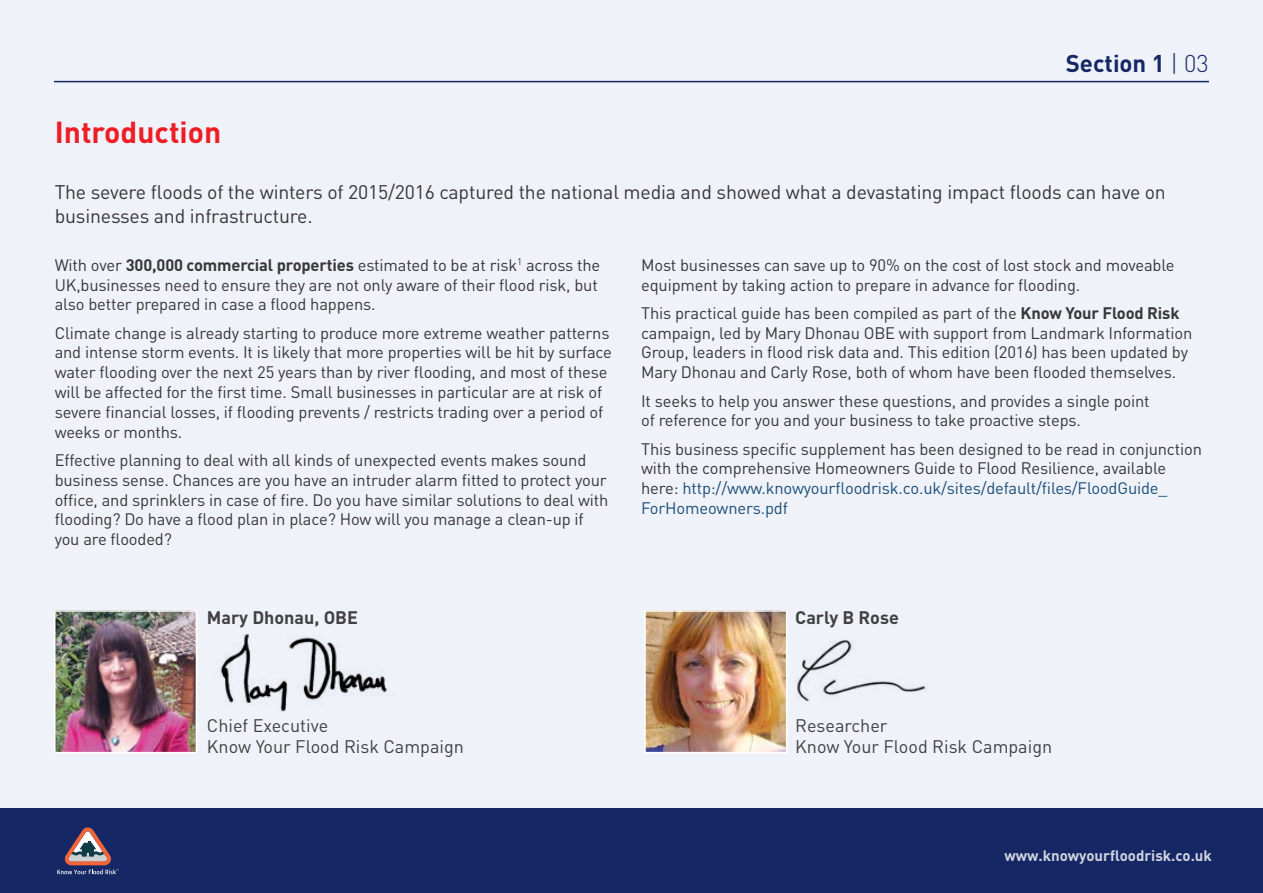
<style>
.page{position:relative;width:1263px;height:893px;background:#f0f2f9}
.page>*{position:absolute;margin:0;border:0;box-sizing:border-box;transform-origin:0 0}
.t1{font:700 30px "DIN Pro";color:#ed1d24}
.t2{font:700 24px "DIN Pro";color:#162765}
.t3{font:19.5px/23.4px "DIN Pro";letter-spacing:-.01em;color:#383738}
.t4{font:18px/21.6px "DIN Pro";color:#414042}
.t5{font:700 18px "DIN Pro";color:#414042}
.t6{font:16.5px/19.8px "DIN Pro";letter-spacing:-.01em;color:#383738}
.t7{font:700 15px "DIN Pro";color:#fff}
.s1{font-weight:300}
.s2{font-weight:700}
.s3{color:#1c4e78}
</style>
<div class="page">
<div style="left:0;top:808px;width:1263px;height:85px;background:#162765"></div>
<svg style="left:57px;top:827px;width:62px;height:47px"></svg>
<hr style="left:54px;top:81px;width:1155px;height:1px;background:#162765">
<img style="left:647px;top:613px;width:137px;height:137px">
<div style="left:644px;top:610px;width:143px;height:143px;border:2px solid #fff"></div>
<img style="left:57px;top:613px;width:137px;height:137px">
<div style="left:54px;top:610px;width:143px;height:143px;border:2px solid #fff"></div>
<img style="left:797px;top:640px;width:130px;height:62px">
<img style="left:220px;top:635px;width:168px;height:76px">
<h1 class="t1" style="left:55px;top:111px;width:168px">Introduction</h1>
<h2 class="t2" style="left:1066px;top:47px;width:145px">Section 1 <span class="s1">| 03</span></h2>
<p class="t3" style="left:55px;top:180px;width:1113px">The severe floods of the winters of 2015/2016 captured the national media and showed what a devastating impact floods can have on businesses and infrastructure.</p>
<p class="t6" style="left:55px;top:254px;width:547px">With over <span class="s2">300,000 commercial properties</span> estimated to be at risk<sup>1</sup> across the<br>UK,businesses need to ensure they are not only aware of their flood risk, but also better prepared in case a flood happens.</p>
<p class="t6" style="left:55px;top:322px;width:559px">Climate change is already starting to produce more extreme weather patterns and intense storm events. It is likely that more properties will be hit by surface water flooding over the next 25 years than by river flooding, and most of these will be affected for the first time. Small businesses in particular are at risk of severe financial losses, if flooding prevents / restricts trading over a period of weeks or months.</p>
<p class="t6" style="left:55px;top:449px;width:555px">Effective planning to deal with all kinds of unexpected events makes sound business sense. Chances are you have an intruder alarm fitted to protect your office, and sprinklers in case of fire. Do you have similar solutions to deal with flooding? Do have a flood plan in place? How will you manage a clean-up if you are flooded?</p>
<p class="t6" style="left:641px;top:254px;width:535px">Most businesses can save up to 90% on the cost of lost stock and moveable equipment by taking action to prepare in advance for flooding.</p>
<p class="t6" style="left:641px;top:302px;width:553px">This practical guide has been compiled as part of the <span class="s2">Know Your Flood Risk </span>campaign, led by Mary Dhonau OBE with support from Landmark Information Group, leaders in flood risk data and. This edition (2016) has been updated by Mary Dhonau and Carly Rose, both of whom have been flooded themselves.</p>
<p class="t6" style="left:641px;top:390px;width:510px">It seeks to help you answer these questions, and provides a single point of reference for you and your business to take proactive steps.</p>
<p class="t6" style="left:641px;top:438px;width:562px">This business specific supplement has been designed to be read in conjunction with the comprehensive Homeowners Guide to Flood Resilience, available here: <span class="s3">http://www.knowyourfloodrisk.co.uk/sites/default/files/FloodGuide_ ForHomeowners.pdf</span></p>
<p class="t5" style="left:207px;top:605px;width:153px">Mary Dhonau, OBE</p>
<p class="t4" style="left:207px;top:714px;width:259px">Chief Executive<br>Know Your Flood Risk Campaign</p>
<p class="t5" style="left:795px;top:605px;width:105px">Carly B Rose</p>
<p class="t4" style="left:795px;top:714px;width:259px">Researcher<br>Know Your Flood Risk Campaign</p>
<p class="t7" style="left:1004px;top:845px;width:209px">www.knowyourfloodrisk.co.uk</p>
</div>
